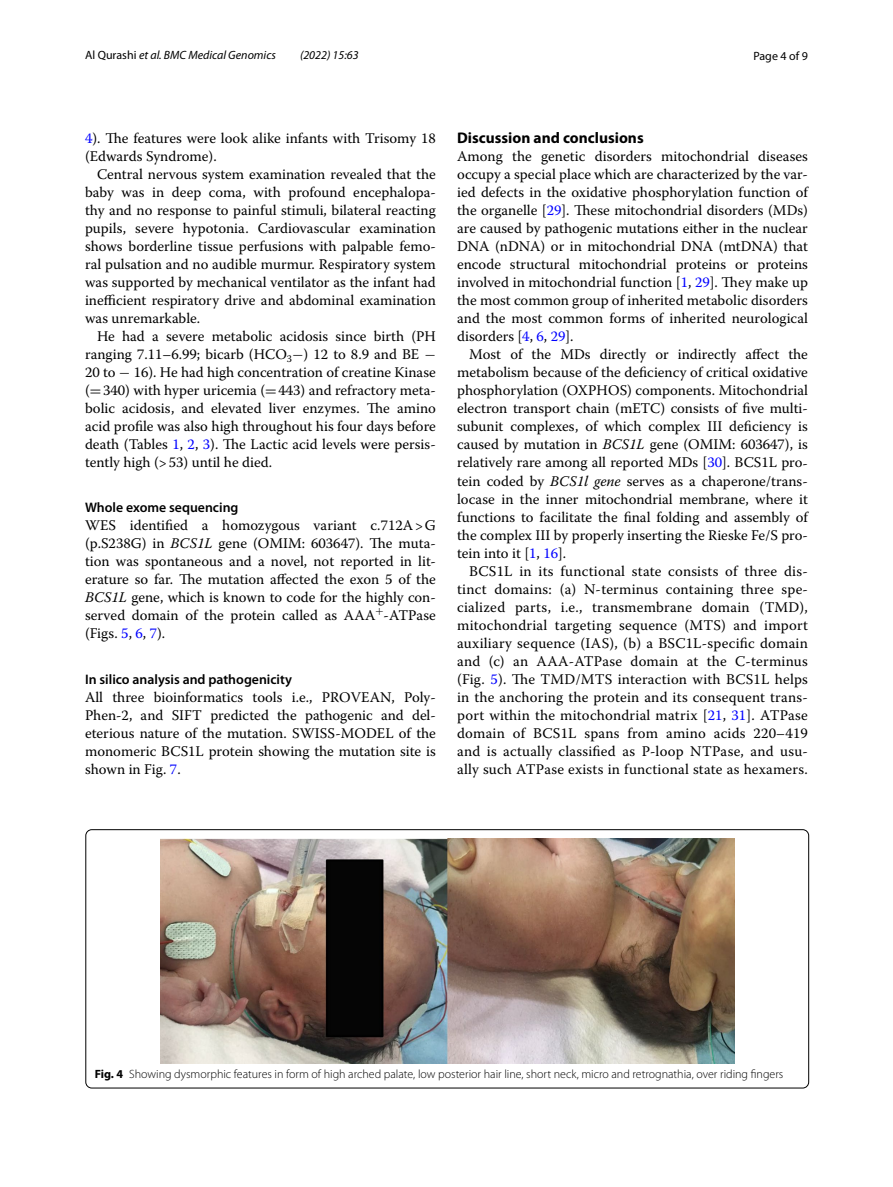
<style>
.page{position:relative;width:893px;height:1187px;background:#fff}
.page>*{position:absolute;margin:0;border:0;box-sizing:border-box;transform-origin:0 0}
.t1{font:700 15.45px "Myriad Pro";color:#000}
.t2{font:14.7px/18px "Warnock Pro";color:#000;text-align:justify}
.t3{font:600 13.8px "Myriad Pro";color:#000}
.t4{font:300 12px "Myriad Pro";color:#000}
.t5{font:italic 12px "Myriad Pro";color:#000}
.t6{font:12px "Myriad Pro";color:#000}
.s1{font-style:normal}
.s2{color:#00f}
.s3{font-family:"MTSY"}
.s4{font-style:italic}
.s5{font-weight:700}
</style>
<div class="page">
<img style="left:160px;top:838px;width:574px;height:224px">
<div style="left:86px;top:829px;width:723px;height:259px;border:1px solid #000;border-radius:6px"></div>
<p class="t5" style="left:85px;top:48px;width:192px"><span class="s1">Al Qurashi</span> et al. BMC Medical Genomics</p>
<p class="t5" style="left:300px;top:48px;width:60px">(2022) 15:63</p>
<p class="t6" style="left:753px;top:48px;width:56px">Page 4 of 9</p>
<p class="t2" style="left:85px;top:128px;width:352px"><span class="s2">4</span>). The features were look alike infants with Trisomy 18 (Edwards Syndrome).</p>
<p class="t2" style="left:85px;top:164px;width:352px;text-indent:12px">Central nervous system examination revealed that the baby was in deep coma, with profound encephalopa&shy;thy and no response to painful stimuli, bilateral reacting pupils, severe hypotonia. Cardiovascular examination shows borderline tissue perfusions with palpable femo&shy;ral pulsation and no audible murmur. Respiratory system was supported by mechanical ventilator as the infant had inefficient respiratory drive and abdominal examination was unremarkable.</p>
<p class="t2" style="left:85px;top:326px;width:352px;text-indent:12px">He had a severe metabolic acidosis since birth (PH ranging 7.11–6.99; bicarb (HCO<sub>3</sub><span class="s3">−</span>) 12 to 8.9 and BE <span class="s3">− </span>20 to <span class="s3">−</span> 16). He had high concentration of creatine Kinase (<span class="s3">=</span>340) with hyper uricemia (<span class="s3">=</span>443) and refractory meta&shy;bolic acidosis, and elevated liver enzymes. The amino acid profile was also high throughout his four days before death (Tables <span class="s2">1</span>, <span class="s2">2</span>, <span class="s2">3</span>). The Lactic acid levels were persis&shy;tently high (&gt;53) until he died.</p>
<p class="t3" style="left:85px;top:499px;width:155px">Whole exome sequencing</p>
<p class="t2" style="left:85px;top:516px;width:352px">WES identified a homozygous variant c.712A&gt;G (p.S238G) in <span class="s4">BCS1L</span> gene (OMIM: 603647). The muta&shy;tion was spontaneous and a novel, not reported in lit&shy;erature so far. The mutation affected the exon 5 of the <span class="s4">BCS1L</span> gene, which is known to code for the highly con&shy;served domain of the protein called as AAA<sup>+</sup>-ATPase (Figs. <span class="s2">5</span>, <span class="s2">6</span>, <span class="s2">7</span>).</p>
<p class="t3" style="left:85px;top:670px;width:208px">In silico analysis and pathogenicity</p>
<p class="t2" style="left:85px;top:687px;width:352px">All three bioinformatics tools i.e., PROVEAN, Poly-Phen-2, and SIFT predicted the pathogenic and del&shy;eterious nature of the mutation. SWISS-MODEL of the monomeric BCS1L protein showing the mutation site is shown in Fig. <span class="s2">7</span>.</p>
<p class="t1" style="left:457px;top:128px;width:188px">Discussion and conclusions</p>
<p class="t2" style="left:457px;top:147px;width:352px">Among the genetic disorders mitochondrial diseases occupy a special place which are characterized by the var&shy;ied defects in the oxidative phosphorylation function of the organelle [<span class="s2">29</span>]. These mitochondrial disorders (MDs) are caused by pathogenic mutations either in the nuclear DNA (nDNA) or in mitochondrial DNA (mtDNA) that encode structural mitochondrial proteins or proteins involved in mitochondrial function [<span class="s2">1</span>, <span class="s2">29</span>]. They make up the most common group of inherited metabolic disorders and the most common forms of inherited neurological disorders [<span class="s2">4</span>, <span class="s2">6</span>, <span class="s2">29</span>].</p>
<p class="t2" style="left:457px;top:345px;width:352px;text-indent:12px">Most of the MDs directly or indirectly affect the metabolism because of the deficiency of critical oxidative phosphorylation (OXPHOS) components. Mitochondrial electron transport chain (mETC) consists of five multi&shy;subunit complexes, of which complex III deficiency is caused by mutation in <span class="s4">BCS1L</span> gene (OMIM: 603647), is relatively rare among all reported MDs [<span class="s2">30</span>]. BCS1L pro&shy;tein coded by <span class="s4">BCS1l gene</span> serves as a chaperone/trans&shy;locase in the inner mitochondrial membrane, where it functions to facilitate the final folding and assembly of the complex III by properly inserting the Rieske Fe/S pro&shy;tein into it [<span class="s2">1</span>, <span class="s2">16</span>].</p>
<p class="t2" style="left:457px;top:561px;width:352px;text-indent:12px">BCS1L in its functional state consists of three dis&shy;tinct domains: (a) N-terminus containing three spe&shy;cialized parts, i.e., transmembrane domain (TMD), mitochondrial targeting sequence (MTS) and import auxiliary sequence (IAS), (b) a BSC1L-specific domain and (c) an AAA-ATPase domain at the C-terminus (Fig. <span class="s2">5</span>). The TMD/MTS interaction with BCS1L helps in the anchoring the protein and its consequent trans&shy;port within the mitochondrial matrix [<span class="s2">21</span>, <span class="s2">31</span>]. ATPase domain of BCS1L spans from amino acids 220–419 and is actually classified as P-loop NTPase, and usu&shy;ally such ATPase exists in functional state as hexamers.</p>
<p class="t4" style="left:95px;top:1067px;width:690px"><span class="s5">Fig. 4</span> Showing dysmorphic features in form of high arched palate, low posterior hair line, short neck, micro and retrognathia, over riding fingers</p>
</div>
